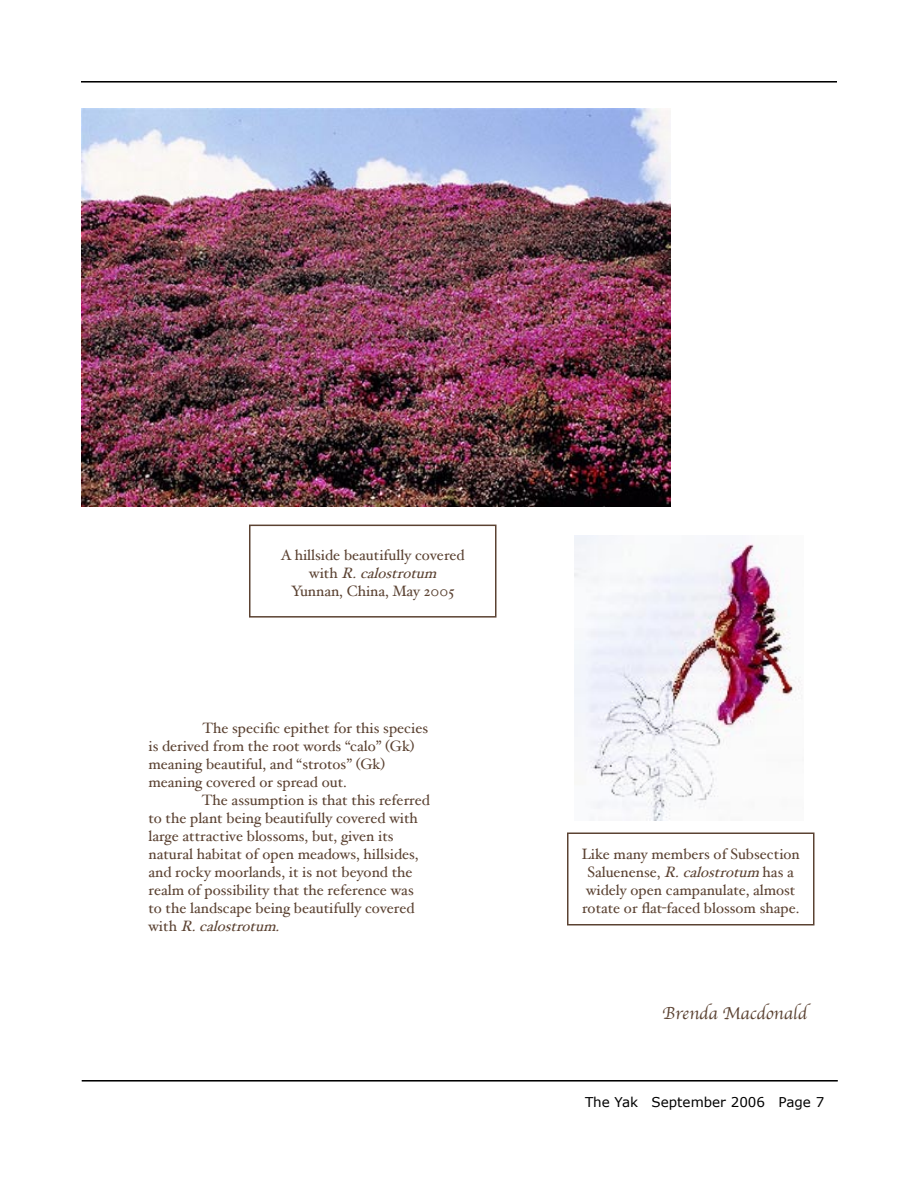
<style>
.page{position:relative;width:918px;height:1188px;background:#fff}
.page>*{position:absolute;margin:0;border:0;box-sizing:border-box;transform-origin:0 0}
.t1{font:18px "Apple Chancery";color:#5b4232}
.t2{font:15px/18px "Hoefler Text";color:#5b4232}
.t3{font:13.5px "Verdana";color:#000}
.s1{font-style:italic}
</style>
<div class="page">
<hr style="left:82px;top:1080px;width:756px;height:2px;background:#000">
<hr style="left:81px;top:81px;width:756px;height:1px;background:#000">
<img style="left:574px;top:536px;width:228px;height:284px">
<img style="left:81px;top:108px;width:589px;height:398px">
<div style="left:249px;top:525px;width:247px;height:93px;border:2px solid #5b4232"></div>
<div style="left:567px;top:833px;width:247px;height:93px;border:2px solid #5b4232"></div>
<p class="t2" style="left:281px;top:546px;width:185px;text-align:center">A hillside beautifully covered w i t h <span class="s1">R.calostrotum<br></span>Yunnan, China, May 2005</p>
<p class="t2" style="left:148px;top:719px;width:281px;text-indent:54px">The specific epithet for this species is derived from the root words “calo” (Gk) meaning beautiful, and “strotos” (Gk) meaning covered or spread out.</p>
<p class="t2" style="left:148px;top:791px;width:283px;text-indent:53px">The assumption is that this referred to the plant being beautifully covered with large attractive blossoms, but, given its natural habitat of open meadows, hillsides, and rocky moorlands, it is not beyond the realm of possibility that the reference was to the landscape being beautifully covered<br>w i t h <span class="s1">R.calostrotum.</span></p>
<p class="t2" style="left:582px;top:845px;width:220px;text-align:center">Like many members of Subsection Saluenense, <span class="s1">R.calostrotum</span> has a widely open campanulate, almost rotate or flat-faced blossom shape.</p>
<p class="t1" style="left:662px;top:998px;width:146px">Brenda Macdonald</p>
<p class="t3" style="left:585px;top:1093px;width:241px">The Yak September 2006 Page 7</p>
</div>
